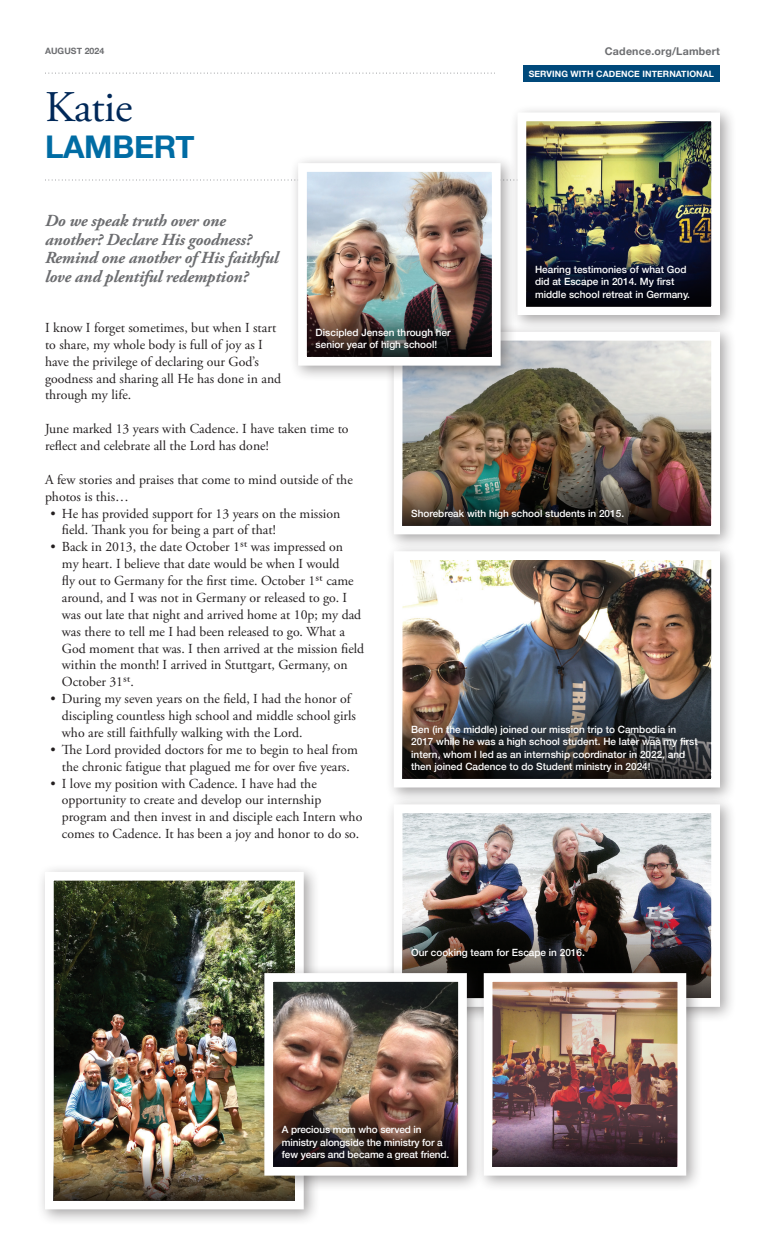
<style>
.page{position:relative;width:765px;height:1260px;background:#fff}
.page>*{position:absolute;margin:0;border:0;box-sizing:border-box;transform-origin:0 0}
.t1{font:43.75px "Adobe Garamond Pro";letter-spacing:-.01em;color:#002858}
.t2{font:700 31.25px "Helvetica Neue";letter-spacing:-.01em;color:#006ca4}
.greeting{font:italic 700 16.88px/18.8px "Adobe Garamond Pro";letter-spacing:-.01em;color:#6c6d70}
.body{font:13.75px/16.9px "Adobe Garamond Pro";color:#231f20}
.body_nospace{font:13.75px/16.9px "Adobe Garamond Pro";color:#231f20}
.t3{font:700 10.62px "Helvetica Neue";letter-spacing:.02em;color:#6c6d70}
.Photo_caption{font:500 10px/12.5px "Helvetica Neue";color:#fff}
.t4{font:700 8.75px "Helvetica Neue";letter-spacing:.01em;color:#fff}
.t5{font:700 8.75px "Helvetica Neue";letter-spacing:.01em;color:#6c6d70}
</style>
<div class="page">
<svg style="left:45px;top:73px;width:450px;height:1px"></svg>
<svg style="left:45px;top:180px;width:244px;height:1px"></svg>
<div style="left:523px;top:65px;width:197px;height:17px;background:#00497b"></div>
<div style="left:509px;top:104px;width:227px;height:227px;background:#231f20;opacity:.4"></div>
<img style="left:528px;top:122px;width:182px;height:128px">
<div style="left:518px;top:112px;width:202px;height:203px;border:9px solid #fff"></div>
<div style="left:385px;top:323px;width:351px;height:228px;background:#231f20;opacity:.4"></div>
<img style="left:404px;top:342px;width:306px;height:139px">
<div style="left:394px;top:332px;width:326px;height:202px;border:9px solid #fff"></div>
<div style="left:385px;top:543px;width:351px;height:261px;background:#231f20;opacity:.4"></div>
<img style="left:404px;top:561px;width:306px;height:139px">
<div style="left:385px;top:796px;width:351px;height:227px;background:#231f20;opacity:.4"></div>
<img style="left:404px;top:814px;width:306px;height:99px">
<div style="left:394px;top:804px;width:326px;height:203px;border:9px solid #fff"></div>
<div style="left:36px;top:863px;width:284px;height:363px;background:#231f20;opacity:.4"></div>
<img style="left:55px;top:882px;width:239px;height:274px">
<div style="left:45px;top:872px;width:259px;height:337px;border:9px solid #fff"></div>
<div style="left:289px;top:154px;width:228px;height:228px;background:#231f20;opacity:.4"></div>
<img style="left:308px;top:173px;width:183px;height:139px">
<div style="left:298px;top:163px;width:203px;height:203px;border:9px solid #fff"></div>
<img style="left:402px;top:913px;width:309px;height:85px">
<div style="left:475px;top:964px;width:228px;height:228px;background:#231f20;opacity:.4"></div>
<img style="left:494px;top:983px;width:182px;height:139px">
<div style="left:484px;top:973px;width:202px;height:203px;border:9px solid #fff"></div>
<img style="left:54px;top:1156px;width:241px;height:45px">
<div style="left:256px;top:964px;width:227px;height:228px;background:#231f20;opacity:.4"></div>
<img style="left:274px;top:983px;width:183px;height:128px">
<div style="left:264px;top:973px;width:203px;height:203px;border:9px solid #fff"></div>
<svg style="left:526px;top:250px;width:185px;height:56px"></svg>
<svg style="left:307px;top:312px;width:185px;height:45px"></svg>
<img style="left:402px;top:481px;width:309px;height:45px">
<svg style="left:402px;top:700px;width:309px;height:79px"></svg>
<svg style="left:273px;top:1111px;width:185px;height:56px"></svg>
<svg style="left:492px;top:1122px;width:186px;height:45px"></svg>
<p class="t5" style="left:45px;top:44px;width:61px">AUGUST 2024</p>
<p class="t3" style="left:605px;top:43px;width:117px">Cadence.org/Lambert</p>
<p class="t4" style="left:529px;top:67px;width:187px">SERVING WITH CADENCE INTERNATIONAL</p>
<h1 class="t1" style="left:45px;top:81px;width:89px">Katie</h1>
<h2 class="t2" style="left:45px;top:123px;width:151px">LAMBERT</h2>
<p class="greeting" style="left:45px;top:212px;width:235px">Do we speak truth over one another? Declare His goodness?<br>Remind one another of His faithful love and plentiful redemption?</p>
<p class="body" style="left:45px;top:320px;width:238px">I know I forget sometimes, but when I start to share, my whole body is full of joy as I have the privilege of declaring our God’s goodness and sharing all He has done in and through my life.</p>
<p class="body" style="left:45px;top:421px;width:305px">June marked 13 years with Cadence. I have taken time to reflect and celebrate all the Lord has done!</p>
<p class="body_nospace" style="left:45px;top:471px;width:309px">A few stories and praises that come to mind outside of the photos is this…</p>
<p class="body" style="left:62px;top:505px;width:280px;text-indent:-11px">• He has provided support for 13 years on the mission field. Thank you for being a part of that!</p>
<p class="body" style="left:62px;top:539px;width:304px;text-indent:-11px">• Back in 2013, the date October 1st was impressed on<br>my heart. I believe that date would be when I would<br>fly out to Germany for the first time. October 1st came around, and I was not in Germany or released to go. I was out late that night and arrived home at 10p; my dad was there to tell me I had been released to go. What a God moment that was. I then arrived at the mission field within the month! I arrived in Stuttgart, Germany, on October 31st.</p>
<p class="body" style="left:62px;top:691px;width:296px;text-indent:-11px">• During my seven years on the field, I had the honor of discipling countless high school and middle school girls who are still faithfully walking with the Lord.</p>
<p class="body" style="left:51px;top:741px;width:309px;text-align:center">• The Lord provided doctors for me to begin to heal from the chronic fatigue that plagued me for over five years.</p>
<p class="body" style="left:62px;top:775px;width:302px;text-indent:-11px">• I love my position with Cadence. I have had the opportunity to create and develop our internship program and then invest in and disciple each Intern who comes to Cadence. It has been a joy and honor to do so.</p>
<p class="Photo_caption" style="left:535px;top:262px;width:157px">Hearing testimonies of what God did at Escape in 2014. My first middle school retreat in Germany.</p>
<p class="Photo_caption" style="left:316px;top:325px;width:137px">Discipled Jensen through her senior year of high school!</p>
<p class="Photo_caption" style="left:411px;top:506px;width:214px">Shorebreak with high school students in 2015.</p>
<p class="Photo_caption" style="left:411px;top:722px;width:288px">Ben (in the middle) joined our mission trip to Cambodia in 2017 while he was a high school student. He later was my first intern, whom I led as an internship coordinator in 2022, and then joined Cadence to do Student ministry in 2024!</p>
<p class="Photo_caption" style="left:411px;top:946px;width:175px">Our cooking team for Escape in 2016.</p>
<p class="Photo_caption" style="left:282px;top:1123px;width:169px">A precious mom who served in ministry alongside the ministry for a few years and became a great friend.</p>
</div>
